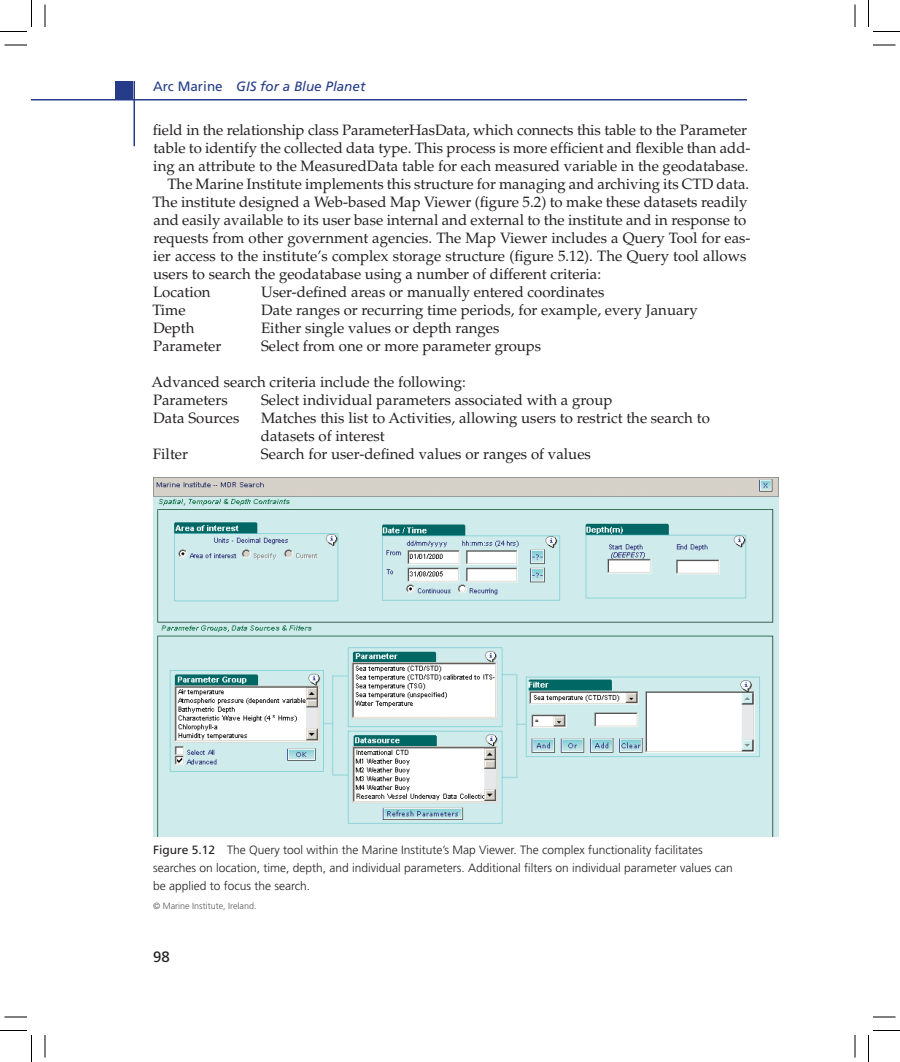
<style>
.page{position:relative;width:900px;height:1062px;background:#fff}
.page>*{position:absolute;margin:0;border:0;box-sizing:border-box;transform-origin:0 0}
.t1{font:15px/18px "Palatino";color:#231f20}
.t2{font:15px "Frutiger";color:#231f20}
.t3{font:italic 13.5px "Frutiger";color:#263c88}
.t4{font:300 12px/18px "Frutiger";color:#231f20}
.t5{font:300 9px "Frutiger";color:#57585a}
.s1{font-style:normal}
.s2{font-weight:400}
</style>
<div class="page">
<hr style="left:134px;top:81px;width:1px;height:65px;background:#263c88">
<div style="left:116px;top:81px;width:18px;height:18px;background:#263c88"></div>
<hr style="left:32px;top:99px;width:715px;height:1px;background:#263c88">
<img style="left:153px;top:477px;width:626px;height:360px">
<svg style="left:4px;top:45px;width:23px;height:1px"></svg>
<svg style="left:873px;top:45px;width:23px;height:1px"></svg>
<svg style="left:4px;top:1017px;width:23px;height:1px"></svg>
<svg style="left:873px;top:1017px;width:23px;height:1px"></svg>
<svg style="left:45px;top:4px;width:1px;height:23px"></svg>
<svg style="left:45px;top:1035px;width:1px;height:23px"></svg>
<svg style="left:855px;top:4px;width:1px;height:23px"></svg>
<svg style="left:855px;top:1035px;width:1px;height:23px"></svg>
<svg style="left:0;top:0;width:32px;height:32px"></svg>
<svg style="left:0;top:1030px;width:32px;height:32px"></svg>
<svg style="left:868px;top:0;width:32px;height:32px"></svg>
<svg style="left:868px;top:1030px;width:32px;height:32px"></svg>
<p class="t3" style="left:153px;top:79px;width:214px"><span class="s1">Arc Marine</span> GIS for a Blue Planet</p>
<p class="t1" style="left:153px;top:121px;width:596px">field in the relationship class ParameterHasData, which connects this table to the Parameter</p>
<p class="t1" style="left:153px;top:139px;width:599px">table to identify the collected data type. This process is more efficient and flexible than add-</p>
<p class="t1" style="left:153px;top:157px;width:597px">ing an attribute to the MeasuredData table for each measured variable in the geodatabase.</p>
<p class="t1" style="left:167px;top:175px;width:583px">The Marine Institute implements this structure for managing and archiving its CTD data.</p>
<p class="t1" style="left:152px;top:193px;width:597px">The institute designed a Web-based Map Viewer (figure 5.2) to make these datasets readily</p>
<p class="t1" style="left:154px;top:211px;width:595px">and easily available to its user base internal and external to the institute and in response to</p>
<p class="t1" style="left:153px;top:229px;width:599px">requests from other government agencies. The Map Viewer includes a Query Tool for eas-</p>
<p class="t1" style="left:153px;top:247px;width:595px">ier access to the institute’s complex storage structure (figure 5.12). The Query tool allows</p>
<p class="t1" style="left:153px;top:265px;width:449px">users to search the geodatabase using a number of different criteria:</p>
<p class="t1" style="left:153px;top:283px;width:59px">Location</p>
<p class="t1" style="left:261px;top:283px;width:345px">User-defined areas or manually entered coordinates</p>
<p class="t1" style="left:152px;top:301px;width:35px">Time</p>
<p class="t1" style="left:261px;top:301px;width:438px">Date ranges or recurring time periods, for example, every January</p>
<p class="t1" style="left:153px;top:319px;width:43px">Depth</p>
<p class="t1" style="left:261px;top:319px;width:240px">Either single values or depth ranges</p>
<p class="t1" style="left:153px;top:337px;width:70px">Parameter</p>
<p class="t1" style="left:261px;top:337px;width:282px">Select from one or more parameter groups</p>
<p class="t1" style="left:152px;top:373px;width:316px">Advanced search criteria include the following:<br>Parameters</p>
<p class="t1" style="left:261px;top:391px;width:353px">Select individual parameters associated with a group</p>
<p class="t1" style="left:153px;top:409px;width:88px">Data Sources</p>
<p class="t1" style="left:261px;top:409px;width:450px">Matches this list to Activities, allowing users to restrict the search to datasets of interest</p>
<p class="t1" style="left:153px;top:445px;width:37px">Filter</p>
<p class="t1" style="left:261px;top:445px;width:331px">Search for user-defined values or ranges of values</p>
<p class="t4" style="left:153px;top:841px;width:581px"><span class="s2">Figure 5.12</span> The Query tool within the Marine Institute’s Map Viewer. The complex functionality facilitates searches on location, time, depth, and individual parameters. Additional filters on individual parameter values can be applied to focus the search.</p>
<p class="t5" style="left:153px;top:901px;width:105px">© Marine Institute, Ireland.</p>
<p class="t2" style="left:153px;top:948px;width:18px">98</p>
</div>
